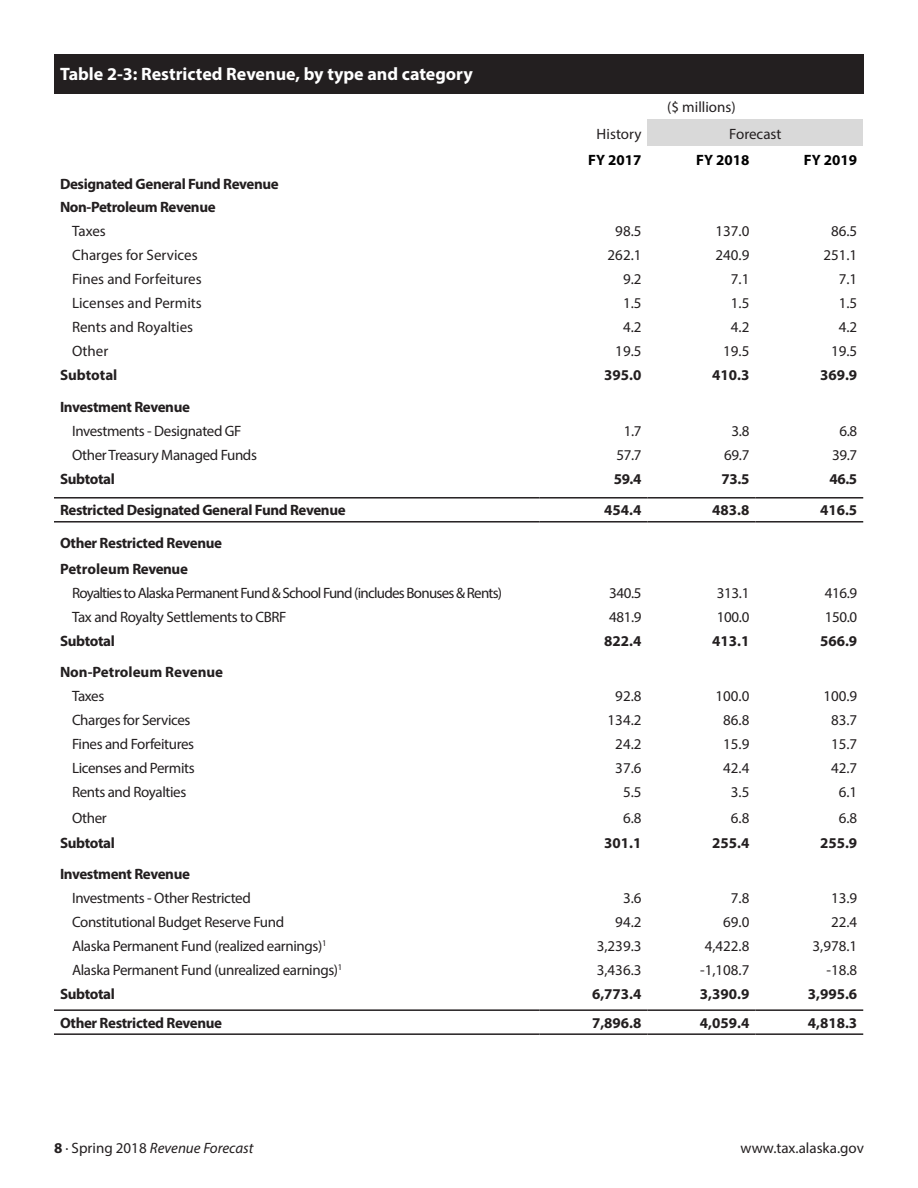
<style>
.page{position:relative;width:918px;height:1188px;background:#fff}
.page>*{position:absolute;margin:0;border:0;box-sizing:border-box;transform-origin:0 0}
.Table_Figure_Font{font:700 18px "Myriad Pro";color:#fff}
.t1{font:15px "Myriad Pro";letter-spacing:-.025em;color:#231f20}
.t2{font:700 15px "Myriad Pro";letter-spacing:-.025em;color:#231f20}
.t3{font:15px "Myriad Pro";color:#231f20}
.t4{font:15px "Myriad Pro";letter-spacing:-.05em;color:#231f20}
.t5{font:700 15px "Myriad Pro";color:#231f20}
.t6{font:italic 15px "Myriad Pro";color:#231f20}
.t7{font:700 15px "Myriad Pro";color:#000}
.s1{font-weight:700;font-style:normal}
.s2{font-style:normal}
</style>
<div class="page">
<div style="left:648px;top:119px;width:215px;height:27px;background:#d9d9d9"></div>
<hr style="left:54px;top:1009px;width:486px;height:2px;background:#231f20">
<hr style="left:540px;top:1009px;width:108px;height:2px;background:#231f20">
<hr style="left:648px;top:1009px;width:107px;height:2px;background:#231f20">
<hr style="left:755px;top:1009px;width:108px;height:2px;background:#231f20">
<hr style="left:54px;top:1033px;width:486px;height:2px;background:#231f20">
<hr style="left:540px;top:1033px;width:108px;height:2px;background:#231f20">
<hr style="left:648px;top:1033px;width:107px;height:2px;background:#231f20">
<hr style="left:755px;top:1033px;width:108px;height:2px;background:#231f20">
<hr style="left:54px;top:497px;width:486px;height:2px;background:#231f20">
<hr style="left:540px;top:497px;width:108px;height:2px;background:#231f20">
<hr style="left:648px;top:497px;width:107px;height:2px;background:#231f20">
<hr style="left:755px;top:497px;width:108px;height:2px;background:#231f20">
<hr style="left:54px;top:521px;width:486px;height:2px;background:#231f20">
<hr style="left:540px;top:521px;width:108px;height:2px;background:#231f20">
<hr style="left:648px;top:521px;width:107px;height:2px;background:#231f20">
<hr style="left:755px;top:521px;width:108px;height:2px;background:#231f20">
<div style="left:54px;top:54px;width:810px;height:39px;background:#231f20"></div>
<p class="Table_Figure_Font" style="left:60px;top:63px;width:414px">Table 2-3: Restricted Revenue, by type and category</p>
<p class="t3" style="left:667px;top:98px;width:70px">($ millions)</p>
<p class="t3" style="left:597px;top:124px;width:46px">History</p>
<p class="t3" style="left:729px;top:124px;width:54px">Forecast</p>
<p class="t7" style="left:588px;top:150px;width:55px">FY 2017</p>
<p class="t7" style="left:696px;top:150px;width:55px">FY 2018</p>
<p class="t7" style="left:804px;top:150px;width:55px">FY 2019</p>
<p class="t2" style="left:60px;top:174px;width:220px">Designated General Fund Revenue</p>
<p class="t2" style="left:60px;top:198px;width:157px">Non-Petroleum Revenue</p>
<p class="t1" style="left:72px;top:222px;width:35px">Taxes</p>
<p class="t1" style="left:615px;top:222px;width:28px">98.5</p>
<p class="t1" style="left:715px;top:222px;width:35px">137.0</p>
<p class="t1" style="left:831px;top:222px;width:28px">86.5</p>
<p class="t3" style="left:72px;top:246px;width:127px">Charges for Services</p>
<p class="t1" style="left:608px;top:246px;width:35px">262.1</p>
<p class="t1" style="left:715px;top:246px;width:35px">240.9</p>
<p class="t1" style="left:823px;top:246px;width:35px">251.1</p>
<p class="t3" style="left:72px;top:270px;width:131px">Fines and Forfeitures</p>
<p class="t1" style="left:623px;top:270px;width:20px">9.2</p>
<p class="t1" style="left:731px;top:270px;width:20px">7.1</p>
<p class="t1" style="left:839px;top:270px;width:20px">7.1</p>
<p class="t3" style="left:72px;top:294px;width:131px">Licenses and Permits</p>
<p class="t1" style="left:623px;top:294px;width:20px">1.5</p>
<p class="t1" style="left:731px;top:294px;width:20px">1.5</p>
<p class="t1" style="left:839px;top:294px;width:20px">1.5</p>
<p class="t3" style="left:72px;top:318px;width:123px">Rents and Royalties</p>
<p class="t1" style="left:623px;top:318px;width:20px">4.2</p>
<p class="t1" style="left:731px;top:318px;width:20px">4.2</p>
<p class="t1" style="left:839px;top:318px;width:20px">4.2</p>
<p class="t1" style="left:72px;top:342px;width:38px">Other</p>
<p class="t1" style="left:615px;top:342px;width:28px">19.5</p>
<p class="t1" style="left:723px;top:342px;width:28px">19.5</p>
<p class="t1" style="left:831px;top:342px;width:28px">19.5</p>
<p class="t5" style="left:60px;top:366px;width:59px">Subtotal</p>
<p class="t2" style="left:604px;top:366px;width:39px">395.0</p>
<p class="t2" style="left:712px;top:366px;width:39px">410.3</p>
<p class="t2" style="left:820px;top:366px;width:39px">369.9</p>
<p class="t2" style="left:60px;top:397px;width:131px">Investment Revenue</p>
<p class="t1" style="left:72px;top:422px;width:171px">Investments - Designated GF</p>
<p class="t1" style="left:624px;top:422px;width:19px">1.7</p>
<p class="t1" style="left:732px;top:422px;width:19px">3.8</p>
<p class="t1" style="left:840px;top:422px;width:19px">6.8</p>
<p class="t1" style="left:72px;top:446px;width:186px">Other Treasury Managed Funds</p>
<p class="t1" style="left:616px;top:446px;width:27px">57.7</p>
<p class="t1" style="left:724px;top:446px;width:27px">69.7</p>
<p class="t1" style="left:832px;top:446px;width:27px">39.7</p>
<p class="t2" style="left:60px;top:469px;width:56px">Subtotal</p>
<p class="t2" style="left:614px;top:469px;width:29px">59.4</p>
<p class="t2" style="left:722px;top:469px;width:29px">73.5</p>
<p class="t2" style="left:830px;top:469px;width:29px">46.5</p>
<p class="t2" style="left:60px;top:501px;width:287px">Restricted Designated General Fund Revenue</p>
<p class="t2" style="left:604px;top:501px;width:39px">454.4</p>
<p class="t2" style="left:712px;top:501px;width:39px">483.8</p>
<p class="t2" style="left:820px;top:501px;width:39px">416.5</p>
<p class="t2" style="left:60px;top:534px;width:164px">Other Restricted Revenue</p>
<p class="t2" style="left:60px;top:559px;width:129px">Petroleum Revenue</p>
<p class="t4" style="left:72px;top:584px;width:432px">Royalties to Alaska Permanent Fund &amp; School Fund (includes Bonuses &amp; Rents)</p>
<p class="t1" style="left:609px;top:584px;width:34px">340.5</p>
<p class="t1" style="left:717px;top:584px;width:34px">313.1</p>
<p class="t1" style="left:825px;top:584px;width:34px">416.9</p>
<p class="t1" style="left:72px;top:608px;width:216px">Tax and Royalty Settlements to CBRF</p>
<p class="t1" style="left:609px;top:608px;width:34px">481.9</p>
<p class="t1" style="left:717px;top:608px;width:34px">100.0</p>
<p class="t1" style="left:825px;top:608px;width:34px">150.0</p>
<p class="t2" style="left:60px;top:631px;width:56px">Subtotal</p>
<p class="t2" style="left:604px;top:631px;width:39px">822.4</p>
<p class="t2" style="left:712px;top:631px;width:39px">413.1</p>
<p class="t2" style="left:820px;top:631px;width:39px">566.9</p>
<p class="t5" style="left:60px;top:663px;width:165px">Non-Petroleum Revenue</p>
<p class="t1" style="left:72px;top:687px;width:34px">Taxes</p>
<p class="t1" style="left:615px;top:687px;width:28px">92.8</p>
<p class="t1" style="left:715px;top:687px;width:35px">100.0</p>
<p class="t1" style="left:823px;top:687px;width:35px">100.9</p>
<p class="t1" style="left:72px;top:711px;width:120px">Charges for Services</p>
<p class="t1" style="left:608px;top:711px;width:35px">134.2</p>
<p class="t1" style="left:723px;top:711px;width:28px">86.8</p>
<p class="t1" style="left:831px;top:711px;width:28px">83.7</p>
<p class="t1" style="left:72px;top:735px;width:124px">Fines and Forfeitures</p>
<p class="t1" style="left:615px;top:735px;width:28px">24.2</p>
<p class="t1" style="left:723px;top:735px;width:28px">15.9</p>
<p class="t1" style="left:831px;top:735px;width:28px">15.7</p>
<p class="t1" style="left:72px;top:759px;width:124px">Licenses and Permits</p>
<p class="t1" style="left:615px;top:759px;width:28px">37.6</p>
<p class="t1" style="left:723px;top:759px;width:28px">42.4</p>
<p class="t1" style="left:831px;top:759px;width:28px">42.7</p>
<p class="t1" style="left:72px;top:783px;width:116px">Rents and Royalties</p>
<p class="t1" style="left:623px;top:783px;width:20px">5.5</p>
<p class="t1" style="left:731px;top:783px;width:20px">3.5</p>
<p class="t1" style="left:839px;top:783px;width:20px">6.1</p>
<p class="t1" style="left:72px;top:808px;width:36px">Other</p>
<p class="t1" style="left:623px;top:808px;width:20px">6.8</p>
<p class="t1" style="left:731px;top:808px;width:20px">6.8</p>
<p class="t1" style="left:839px;top:808px;width:20px">6.8</p>
<p class="t2" style="left:60px;top:833px;width:56px">Subtotal</p>
<p class="t2" style="left:604px;top:833px;width:39px">301.1</p>
<p class="t2" style="left:712px;top:833px;width:39px">255.4</p>
<p class="t2" style="left:820px;top:833px;width:39px">255.9</p>
<p class="t2" style="left:60px;top:864px;width:131px">Investment Revenue</p>
<p class="t1" style="left:72px;top:889px;width:180px">Investments - Other Restricted</p>
<p class="t1" style="left:623px;top:889px;width:20px">3.6</p>
<p class="t1" style="left:731px;top:889px;width:20px">7.8</p>
<p class="t1" style="left:831px;top:889px;width:28px">13.9</p>
<p class="t1" style="left:72px;top:913px;width:214px">Constitutional Budget Reserve Fund</p>
<p class="t1" style="left:615px;top:913px;width:28px">94.2</p>
<p class="t1" style="left:723px;top:913px;width:28px">69.0</p>
<p class="t1" style="left:831px;top:913px;width:28px">22.4</p>
<p class="t1" style="left:72px;top:937px;width:256px">Alaska Permanent Fund (realized earnings)<sup>1</sup></p>
<p class="t1" style="left:597px;top:937px;width:46px">3,239.3</p>
<p class="t1" style="left:705px;top:937px;width:46px">4,422.8</p>
<p class="t1" style="left:813px;top:937px;width:46px">3,978.1</p>
<p class="t1" style="left:72px;top:961px;width:272px">Alaska Permanent Fund (unrealized earnings)<sup>1</sup></p>
<p class="t1" style="left:597px;top:961px;width:46px">3,436.3</p>
<p class="t1" style="left:700px;top:961px;width:51px">-1,108.7</p>
<p class="t1" style="left:826px;top:961px;width:32px">-18.8</p>
<p class="t2" style="left:60px;top:984px;width:56px">Subtotal</p>
<p class="t2" style="left:592px;top:984px;width:51px">6,773.4</p>
<p class="t2" style="left:700px;top:984px;width:51px">3,390.9</p>
<p class="t2" style="left:808px;top:984px;width:51px">3,995.6</p>
<p class="t2" style="left:60px;top:1013px;width:164px">Other Restricted Revenue</p>
<p class="t2" style="left:592px;top:1013px;width:51px">7,896.8</p>
<p class="t2" style="left:700px;top:1013px;width:51px">4,059.4</p>
<p class="t2" style="left:808px;top:1013px;width:51px">4,818.3</p>
<p class="t6" style="left:54px;top:1139px;width:201px"><span class="s1">8</span> <span class="s2">· Spring 2018</span> Revenue Forecast</p>
<p class="t3" style="left:740px;top:1139px;width:125px">www.tax.alaska.gov</p>
</div>
